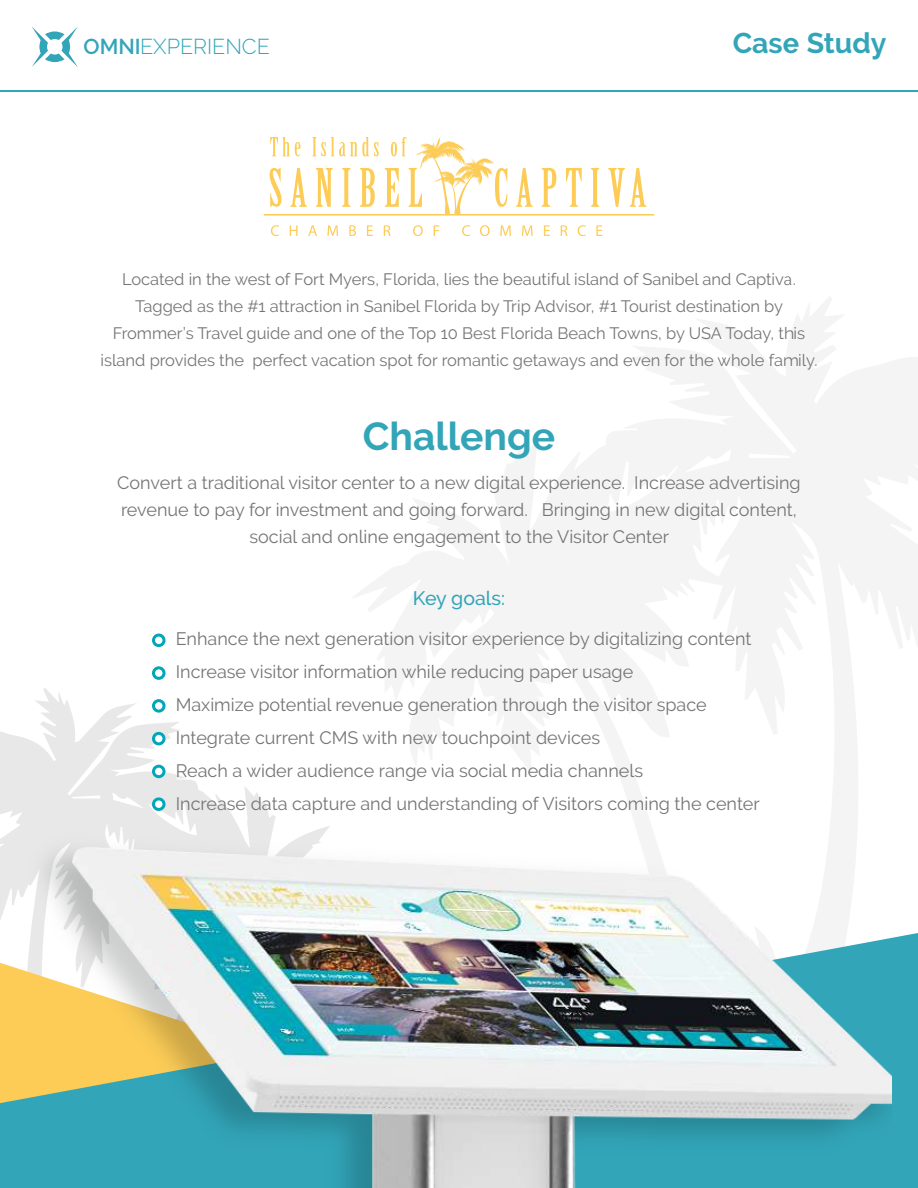
<style>
.page{position:relative;width:918px;height:1188px;background:#fff}
.page>*{position:absolute;margin:0;border:0;box-sizing:border-box;transform-origin:0 0}
.t1{font:700 39px "Raleway";color:#32a5b8}
.t2{font:700 28.5px "Raleway";color:#32a5b8}
.t3{font:300 21.45px "Raleway";color:#32a5b8}
.t4{font:500 19.5px "Raleway";color:#32a5b8}
.t5{font:18px/33px "Raleway";color:#757575}
.t6{font:16.5px/27px "Raleway";color:#757575;text-align:center}
.s1{font-weight:600}
</style>
<div class="page">
<svg style="left:0;top:731px;width:22px;height:189px;fill:#e8e8e8"></svg>
<svg style="left:353px;top:319px;width:565px;height:355px;fill:#f4f4f4"></svg>
<hr style="left:0;top:90px;width:918px;height:2px;background:#32a5b8">
<svg style="left:271px;top:225px;width:8px;height:11px"></svg>
<svg style="left:290px;top:225px;width:8px;height:11px"></svg>
<svg style="left:308px;top:225px;width:9px;height:11px"></svg>
<svg style="left:327px;top:225px;width:11px;height:11px"></svg>
<svg style="left:349px;top:225px;width:7px;height:11px"></svg>
<svg style="left:367px;top:225px;width:6px;height:11px"></svg>
<svg style="left:384px;top:225px;width:7px;height:11px"></svg>
<svg style="left:413px;top:225px;width:10px;height:11px"></svg>
<svg style="left:434px;top:225px;width:5px;height:11px"></svg>
<svg style="left:462px;top:225px;width:8px;height:11px"></svg>
<svg style="left:480px;top:225px;width:10px;height:11px"></svg>
<svg style="left:500px;top:225px;width:11px;height:11px"></svg>
<svg style="left:522px;top:225px;width:11px;height:11px"></svg>
<svg style="left:544px;top:225px;width:6px;height:11px"></svg>
<svg style="left:561px;top:225px;width:7px;height:11px"></svg>
<svg style="left:578px;top:225px;width:8px;height:11px"></svg>
<svg style="left:596px;top:225px;width:6px;height:11px"></svg>
<svg style="left:264px;top:136px;width:390px;height:80px"></svg>
<svg style="left:32px;top:27px;width:46px;height:40px"></svg>
<svg style="left:0;top:933px;width:918px;height:255px;background:#75b5a3"></svg>
<img style="left:789px;top:297px;width:129px;height:177px">
<img style="left:22px;top:674px;width:870px;height:514px">
<div style="left:152px;top:634px;width:14px;height:13px;border:3px solid #00a6ba;border-radius:50%"></div>
<div style="left:154px;top:668px;width:10px;height:10px;background:#fff;border-radius:50%"></div>
<div style="left:152px;top:666px;width:14px;height:14px;border:3px solid #00a6ba;border-radius:50%"></div>
<div style="left:154px;top:701px;width:10px;height:10px;background:#fff;border-radius:50%"></div>
<div style="left:152px;top:699px;width:14px;height:14px;border:3px solid #00a6ba;border-radius:50%"></div>
<div style="left:154px;top:733px;width:10px;height:11px;background:#fff;border-radius:50%"></div>
<div style="left:152px;top:732px;width:14px;height:13px;border:3px solid #00a6ba;border-radius:50%"></div>
<div style="left:154px;top:766px;width:10px;height:11px;background:#fff;border-radius:50%"></div>
<div style="left:152px;top:765px;width:14px;height:13px;border:3px solid #00a6ba;border-radius:50%"></div>
<div style="left:154px;top:799px;width:10px;height:10px;background:#fff;border-radius:50%"></div>
<div style="left:152px;top:797px;width:14px;height:14px;border:3px solid #00a6ba;border-radius:50%"></div>
<p class="t3" style="left:84px;top:34px;width:188px"><span class="s1">OMNI</span>EXPERIENCE</p>
<h2 class="t2" style="left:733px;top:27px;width:155px">Case Study</h2>
<p class="t6" style="left:100px;top:265px;width:718px">Located in the west of Fort Myers, Florida, lies the beautiful island of Sanibel and Captiva.<br>Tagged as the #1 attraction in Sanibel Florida by Trip Advisor, #1 Tourist destination by Frommer’s Travel guide and one of the Top 10 Best Florida Beach Towns, by USA Today, this island provides the perfect vacation spot for romantic getaways and even for the whole family.</p>
<h1 class="t1" style="left:363px;top:414px;width:194px">Challenge</h1>
<p class="t5" style="left:117px;top:469px;width:685px;line-height:27px;text-align:center">Convert a traditional visitor center to a new digital experience. Increase advertising revenue to pay for investment and going forward. Bringing in new digital content, social and online engagement to the Visitor Center</p>
<p class="t4" style="left:413px;top:587px;width:94px">Key goals:</p>
<p class="t5" style="left:176px;top:622px;width:585px">Enhance the next generation visitor experience by digitalizing content Increase visitor information while reducing paper usage<br>Maximize potential revenue generation through the visitor space Integrate current CMS with new touchpoint devices<br>Reach a wider audience range via social media channels<br>Increase data capture and understanding of Visitors coming the center</p>
</div>
